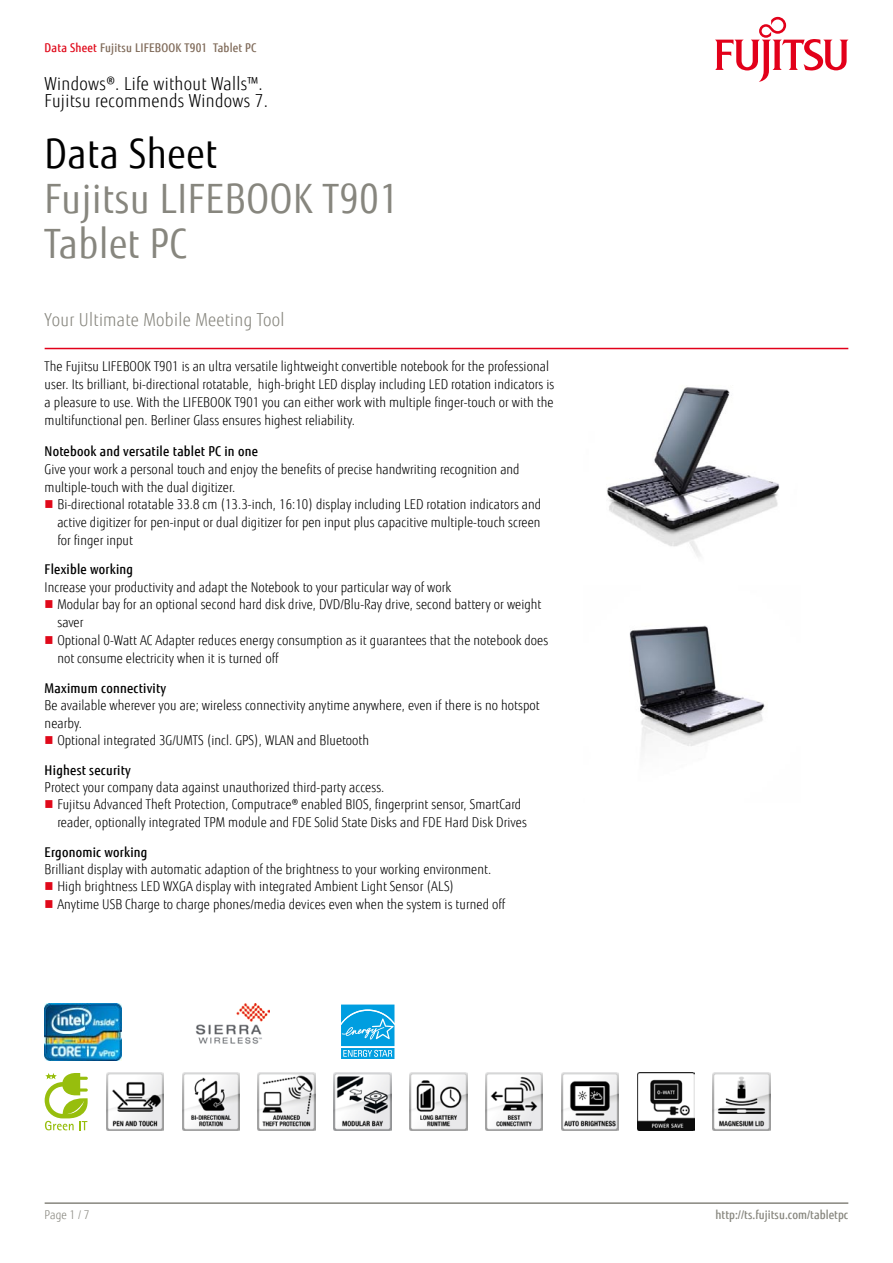
<style>
.page{position:relative;width:893px;height:1263px;background:#fff}
.page>*{position:absolute;margin:0;border:0;box-sizing:border-box;transform-origin:0 0}
.t1{font:40.5px/45px "Fujitsu Sans";letter-spacing:.02em;color:#87867e;scale:.9 1}
.t2{font:40.5px "Fujitsu Sans";letter-spacing:.02em;color:#000;scale:.9 1}
.t3{font:300 18px/16.5px "Fujitsu Sans";letter-spacing:.02em;color:#000;scale:.9 1}
.t4{font:300 18px "Fujitsu Sans";letter-spacing:.02em;color:#87867e;scale:.9 1}
.t5{font:300 13.5px/18px "Fujitsu Sans";letter-spacing:.005em;color:#000;scale:.9 1}
.t6{font:500 13.5px "Fujitsu Sans";letter-spacing:.02em;color:#000;scale:.9 1}
.t7{font:500 12px "Fujitsu Sans";letter-spacing:.02em;color:#806b5a;scale:.9 1}
.t8{font:500 12px "Fujitsu Sans";letter-spacing:.005em;color:#87867e;scale:.9 1}
.t9{font:300 12px "Fujitsu Sans";color:#87867e;scale:.9 1}
.s1{color:#e0091a}
</style>
<div class="page">
<hr style="left:45px;top:1202px;width:803px;height:2px;background:#87867e">
<hr style="left:45px;top:348px;width:803px;height:1px;background:#e2001a">
<svg style="left:715px;top:17px;width:133px;height:65px"></svg>
<img style="left:607px;top:387px;width:173px;height:169px">
<img style="left:629px;top:625px;width:136px;height:124px">
<img style="left:45px;top:1003px;width:76px;height:58px">
<img style="left:195px;top:1003px;width:74px;height:41px">
<svg style="left:341px;top:1004px;width:54px;height:55px"></svg>
<svg style="left:45px;top:1073px;width:43px;height:57px"></svg>
<img style="left:106px;top:1073px;width:58px;height:57px">
<img style="left:182px;top:1073px;width:57px;height:57px">
<img style="left:258px;top:1073px;width:57px;height:57px">
<img style="left:334px;top:1073px;width:57px;height:57px">
<img style="left:410px;top:1073px;width:57px;height:57px">
<img style="left:485px;top:1073px;width:58px;height:57px">
<img style="left:561px;top:1073px;width:58px;height:57px">
<img style="left:637px;top:1073px;width:57px;height:57px">
<img style="left:713px;top:1073px;width:57px;height:57px">
<p class="t7" style="left:45px;top:40px;width:237px"><span class="s1">Data Sheet</span> Fujitsu LIFEBOOK T901 Tablet PC</p>
<h2 class="t3" style="left:45px;top:76px;width:250px">Windows®. Life without Walls™.<br>Fujitsu recommends Windows 7.</h2>
<h1 class="t2" style="left:45px;top:130px;width:193px">Data Sheet</h1>
<h1 class="t1" style="left:45px;top:177px;width:395px">Fujitsu LIFEBOOK T901<br>Tablet PC</h1>
<h2 class="t4" style="left:45px;top:309px;width:268px">Your Ultimate Mobile Meeting Tool</h2>
<p class="t5" style="left:45px;top:357px;width:568px">The Fujitsu LIFEBOOK T901 is an ultra versatile lightweight convertible notebook for the professional user. Its brilliant, bi-directional rotatable, high-bright LED display including LED rotation indicators is a pleasure to use. With the LIFEBOOK T901 you can either work with multiple finger-touch or with the multifunctional pen. Berliner Glass ensures highest reliability.</p>
<p class="t6" style="left:45px;top:443px;width:239px">Notebook and versatile tablet PC in one</p>
<p class="t5" style="left:45px;top:460px;width:529px">Give your work a personal touch and enjoy the benefits of precise handwriting recognition and multiple-touch with the dual digitizer.</p>
<p class="t5" style="left:57px;top:495px;width:539px;text-align:justify">Bi-directional rotatable 33.8 cm (13.3-inch, 16:10) display including LED rotation indicators and active digitizer for pen-input or dual digitizer for pen input plus capacitive multiple-touch screen for finger input</p>
<p class="t6" style="left:45px;top:561px;width:100px">Flexible working</p>
<p class="t5" style="left:57px;top:578px;width:547px;text-indent:-13px">Increase your productivity and adapt the Notebook to your particular way of work<br>Modular bay for an optional second hard disk drive, DVD/Blu-Ray drive, second battery or weight saver<br>Optional 0-Watt AC Adapter reduces energy consumption as it guarantees that the notebook does not consume electricity when it is turned off</p>
<p class="t6" style="left:45px;top:679px;width:137px">Maximum connectivity</p>
<p class="t5" style="left:45px;top:696px;width:551px">Be available wherever you are; wireless connectivity anytime anywhere, even if there is no hotspot</p>
<p class="t5" style="left:45px;top:714px;width:43px">nearby.</p>
<p class="t5" style="left:57px;top:731px;width:348px">Optional integrated 3G/UMTS (incl. GPS), WLAN and Bluetooth</p>
<p class="t6" style="left:45px;top:761px;width:97px">Highest security</p>
<p class="t5" style="left:57px;top:778px;width:523px;line-height:17.5px;text-indent:-13px">Protect your company data against unauthorized third-party access.<br>Fujitsu Advanced Theft Protection, Computrace® enabled BIOS, fingerprint sensor, SmartCard reader, optionally integrated TPM module and FDE Solid State Disks and FDE Hard Disk Drives</p>
<p class="t6" style="left:45px;top:844px;width:116px">Ergonomic working</p>
<p class="t5" style="left:57px;top:861px;width:499px;line-height:17.5px;text-indent:-13px">Brilliant display with automatic adaption of the brightness to your working environment.<br>High brightness LED WXGA display with integrated Ambient Light Sensor (ALS)<br>Anytime USB Charge to charge phones/media devices even when the system is turned off</p>
<p class="t9" style="left:45px;top:1208px;width:51px">Page 1 / 7</p>
<p class="t8" style="left:715px;top:1208px;width:149px">http://ts.fujitsu.com/tabletpc</p>
</div>
